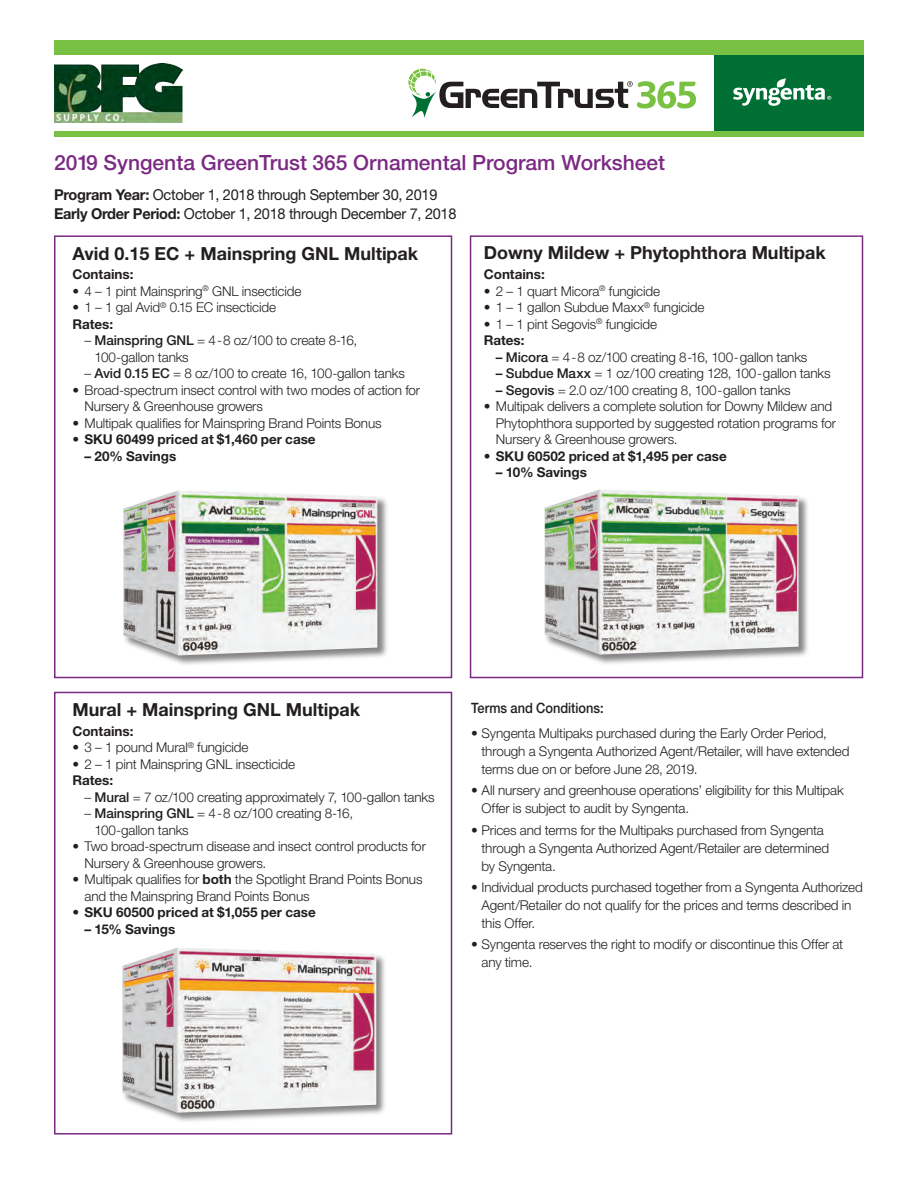
<style>
.page{position:relative;width:918px;height:1188px;background:#fff}
.page>*{position:absolute;margin:0;border:0;box-sizing:border-box;transform-origin:0 0}
.t1{font:500 21px "Helvetica Neue LT Std";color:#7b2a83}
.t2{font:700 18px "Helvetica Neue LT Std";color:#231f20}
.t3{font:15px/19.5px "Helvetica Neue LT Std";letter-spacing:-.02em;color:#231f20}
.t4{font:500 14.25px "Helvetica Neue LT Std";color:#231f20;scale:.9 1}
.t5{font:300 13.5px/18px "Helvetica Neue LT Std";letter-spacing:-.01em;color:#231f20}
.t6{font:700 13.5px "Helvetica Neue LT Std";color:#231f20}
.s1{font-weight:700}
.s2{font-weight:500}
.s3{font-weight:300}
</style>
<div class="page">
<div style="left:714px;top:52px;width:150px;height:82px;background:#006f34"></div>
<svg style="left:733px;top:78px;width:98px;height:28px"></svg>
<div style="left:54px;top:40px;width:810px;height:15px;background:#79c142"></div>
<div style="left:54px;top:132px;width:810px;height:5px;background:#79c142"></div>
<svg style="left:408px;top:69px;width:288px;height:49px"></svg>
<div style="left:54px;top:235px;width:398px;height:443px;border:2px solid #7b2a83"></div>
<div style="left:123px;top:490px;width:265px;height:176px;background:#231f20;opacity:.55"></div>
<img style="left:123px;top:490px;width:254px;height:165px">
<div style="left:470px;top:235px;width:393px;height:443px;border:2px solid #7b2a83"></div>
<div style="left:544px;top:489px;width:266px;height:176px;background:#231f20;opacity:.55"></div>
<img style="left:545px;top:489px;width:254px;height:166px">
<div style="left:54px;top:692px;width:398px;height:443px;border:2px solid #7b2a83"></div>
<div style="left:122px;top:947px;width:265px;height:176px;background:#231f20;opacity:.55"></div>
<img style="left:122px;top:947px;width:254px;height:166px">
<img style="left:54px;top:63px;width:128px;height:59px">
<p class="t1" style="left:54px;top:150px;width:613px">2019 Syngenta GreenTrust 365 Ornamental Program Worksheet</p>
<p class="t3" style="left:54px;top:184px;width:404px"><span class="s1">Program Year:</span> October 1, 2018 through September 30, 2019<br><span class="s1">Early Order Period:</span> October 1, 2018 through December 7, 2018</p>
<p class="t2" style="left:73px;top:242px;width:347px">Avid 0.15 EC + Mainspring GNL Multipak</p>
<p class="t6" style="left:73px;top:266px;width:62px">Contains:</p>
<p class="t5" style="left:73px;top:282px;width:230px">• 4 – 1 pint Mainspring<sup>®</sup> GNL insecticide</p>
<p class="t5" style="left:73px;top:298px;width:205px">• 1 – 1 gal Avid<sup>®</sup> 0.15 EC insecticide</p>
<p class="t6" style="left:73px;top:316px;width:42px">Rates:</p>
<p class="t5" style="left:95px;top:332px;width:264px;line-height:16.5px;text-indent:-10px">– <span class="s2">Mainspring GNL</span> = 4-8 oz/100 to create 8-16,<br>100-gallon tanks</p>
<p class="t5" style="left:85px;top:364px;width:322px">– <span class="s2">Avid 0.15 EC</span> = 8 oz/100 to create 16, 100-gallon tanks</p>
<p class="t5" style="left:85px;top:381px;width:337px;line-height:16.5px;text-indent:-12px">• Broad-spectrum insect control with two modes of action for<br>Nursery &amp; Greenhouse growers</p>
<p class="t5" style="left:73px;top:414px;width:311px">• Multipak qualifies for Mainspring Brand Points Bonus</p>
<p class="t6" style="left:73px;top:431px;width:245px"><span class="s3">•</span> SKU 60499 priced at $1,460 per case</p>
<p class="t6" style="left:85px;top:448px;width:93px">– 20% Savings</p>
<p class="t2" style="left:484px;top:242px;width:344px">Downy Mildew + Phytophthora Multipak</p>
<p class="t6" style="left:484px;top:266px;width:62px">Contains:</p>
<p class="t5" style="left:484px;top:282px;width:178px">• 2 – 1 quart Micora<sup>®</sup> fungicide</p>
<p class="t5" style="left:484px;top:298px;width:222px">• 1 – 1 gallon Subdue Maxx<sup>®</sup> fungicide</p>
<p class="t5" style="left:484px;top:315px;width:175px">• 1 – 1 pint Segovis<sup>®</sup> fungicide</p>
<p class="t6" style="left:484px;top:332px;width:42px">Rates:</p>
<p class="t5" style="left:496px;top:348px;width:313px"><span class="s2">– Micora</span> = 4-8 oz/100 creating 8-16, 100-gallon tanks</p>
<p class="t5" style="left:496px;top:364px;width:336px"><span class="s2">– Subdue Maxx</span> = 1 oz/100 creating 128, 100-gallon tanks</p>
<p class="t5" style="left:496px;top:381px;width:296px"><span class="s2">– Segovis</span> = 2.0 oz/100 creating 8, 100-gallon tanks</p>
<p class="t5" style="left:496px;top:398px;width:342px;line-height:16.5px;text-indent:-12px">• Multipak delivers a complete solution for Downy Mildew and<br>Phytophthora supported by suggested rotation programs for<br>Nursery &amp; Greenhouse growers.</p>
<p class="t6" style="left:484px;top:448px;width:244px">• SKU 60502 priced at $1,495 per case</p>
<p class="t6" style="left:496px;top:464px;width:93px">– 10% Savings</p>
<p class="t2" style="left:73px;top:699px;width:289px">Mural + Mainspring GNL Multipak</p>
<p class="t6" style="left:73px;top:723px;width:62px">Contains:</p>
<p class="t5" style="left:73px;top:738px;width:178px">• 3 – 1 pound Mural<sup>®</sup> fungicide</p>
<p class="t5" style="left:73px;top:755px;width:224px">• 2 – 1 pint Mainspring GNL insecticide</p>
<p class="t6" style="left:73px;top:772px;width:42px">Rates:</p>
<p class="t5" style="left:85px;top:788px;width:352px">– <span class="s2">Mural</span> = 7 oz/100 creating approximately 7, 100-gallon tanks</p>
<p class="t5" style="left:95px;top:805px;width:260px;line-height:16.5px;text-indent:-10px">– <span class="s2">Mainspring GNL</span> = 4-8 oz/100 creating 8-16,<br>100-gallon tanks</p>
<p class="t5" style="left:85px;top:838px;width:343px;line-height:16.5px;text-indent:-12px">• Two broad-spectrum disease and insect control products for<br>Nursery &amp; Greenhouse growers.</p>
<p class="t5" style="left:85px;top:871px;width:339px;line-height:16.5px;text-indent:-12px">• Multipak qualifies for <span class="s1">both</span> the Spotlight Brand Points Bonus and the Mainspring Brand Points Bonus</p>
<p class="t6" style="left:73px;top:904px;width:245px">• SKU 60500 priced at $1,055 per case</p>
<p class="t6" style="left:85px;top:921px;width:92px">– 15% Savings</p>
<p class="t4" style="left:471px;top:700px;width:149px">Terms and Conditions:</p>
<p class="t5" style="left:482px;top:724px;width:370px;text-indent:-10px">• Syngenta Multipaks purchased during the Early Order Period, through a Syngenta Authorized Agent/Retailer, will have extended terms due on or before June 28, 2019.</p>
<p class="t5" style="left:482px;top:781px;width:364px;text-indent:-10px">• All nursery and greenhouse operations’ eligibility for this Multipak<br>Offer is subject to audit by Syngenta.</p>
<p class="t5" style="left:482px;top:821px;width:349px;text-indent:-10px">• Prices and terms for the Multipaks purchased from Syngenta through a Syngenta Authorized Agent/Retailer are determined by Syngenta.</p>
<p class="t5" style="left:482px;top:878px;width:383px;text-indent:-10px">• Individual products purchased together from a Syngenta Authorized<br>Agent/Retailer do not qualify for the prices and terms described in this Offer.</p>
<p class="t5" style="left:482px;top:935px;width:363px;text-indent:-10px">• Syngenta reserves the right to modify or discontinue this Offer at any time.</p>
</div>
